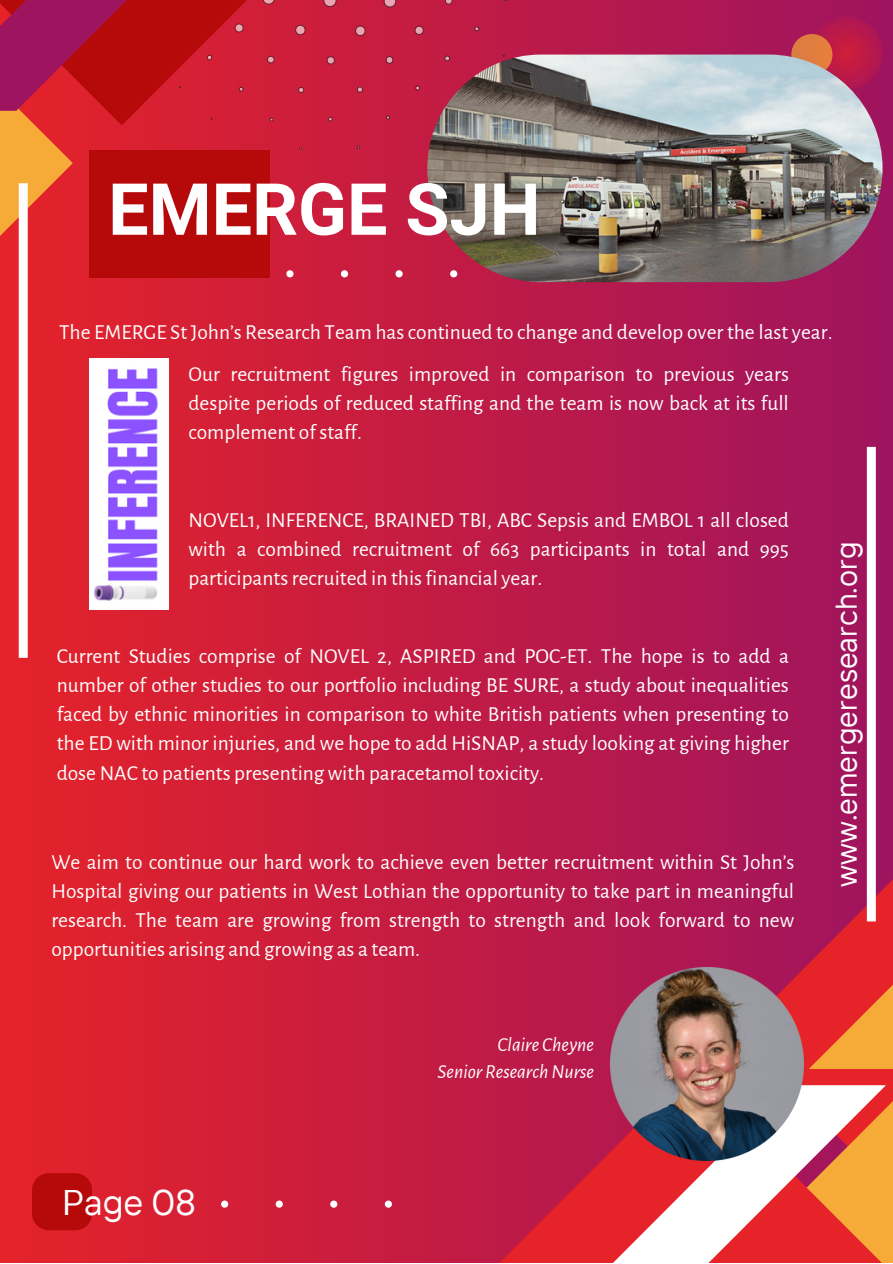
<style>
.page{position:relative;width:893px;height:1264px;background:#fff}
.page>*{position:absolute;margin:0;border:0;box-sizing:border-box;transform-origin:0 0}
.t1{font:700 71.85px "Mardoto";color:#fff}
.t2{font:35.55px "TT Interphases";color:#fff}
.t3{font:30px "TT Interphases";color:#fff}
.t4{font:21.45px/29.2px "Alegreya Sans";color:#fff;text-align:justify}
.t5{font:italic 19.95px "Alegreya Sans";color:#fff}
</style>
<div class="page">
<div style="left:0;top:0;width:892px;height:1262px;background:linear-gradient(to right,#e52329,#9f145f)"></div>
<div style="left:736px;top:806px;width:156px;height:278px;background:#a71658"></div>
<svg style="left:885px;top:1084px;width:7px;height:178px"></svg>
<svg style="left:495px;top:1071px;width:390px;height:191px;background:#c31b42"></svg>
<svg style="left:517px;top:1085px;width:368px;height:177px"></svg>
<svg style="left:808px;top:878px;width:84px;height:191px;background:#d93d37"></svg>
<div style="left:866px;top:447px;width:9px;height:474px;background:#fff"></div>
<svg style="left:32px;top:1173px;width:60px;height:57px;background:#b80b0c"></svg>
<svg style="left:221px;top:1200px;width:7px;height:7px"></svg>
<svg style="left:275px;top:1200px;width:8px;height:7px"></svg>
<svg style="left:330px;top:1200px;width:7px;height:7px"></svg>
<svg style="left:385px;top:1200px;width:7px;height:7px"></svg>
<svg style="left:809px;top:17px;width:73px;height:72px;background:#ba1b49"></svg>
<div style="left:791px;top:34px;width:41px;height:41px;background:#e07e3f;border-radius:50%"></div>
<svg style="left:328px;top:0;width:210px;height:150px;background:#c41e43"></svg>
<svg style="left:0;top:0;width:328px;height:405px;background:#cb1e2b"></svg>
<svg style="left:341px;top:270px;width:7px;height:7px"></svg>
<svg style="left:395px;top:270px;width:7px;height:7px"></svg>
<svg style="left:450px;top:270px;width:7px;height:7px"></svg>
<div style="left:19px;top:183px;width:9px;height:474px;background:#fff"></div>
<img style="left:610px;top:967px;width:193px;height:193px">
<img style="left:427px;top:55px;width:455px;height:227px;border-radius:114px">
<img style="left:89px;top:359px;width:79px;height:250px">
<p class="t1" style="left:108px;top:168px;width:434px">EMERGE SJH</p>
<p class="t4" style="left:59px;top:318px;width:775px">The EMERGE St John’s Research Team has continued to change and develop over the last year.</p>
<p class="t4" style="left:188px;top:359px;width:602px">Our recruitment figures improved in comparison to previous years despite periods of reduced staffing and the team is now back at its full complement of staff.</p>
<p class="t4" style="left:188px;top:505px;width:602px">NOVEL1, INFERENCE, BRAINED TBI, ABC Sepsis and EMBOL 1 all closed with a combined recruitment of 663 participants in total and 995 participants recruited in this financial year.</p>
<p class="t4" style="left:57px;top:641px;width:733px">Current Studies comprise of NOVEL 2, ASPIRED and POC-ET. The hope is to add a number of other studies to our portfolio including BE SURE, a study about inequalities faced by ethnic minorities in comparison to white British patients when presenting to the ED with minor injuries, and we hope to add HiSNAP, a study looking at giving higher dose NAC to patients presenting with paracetamol toxicity.</p>
<p class="t4" style="left:51px;top:847px;width:744px">We aim to continue our hard work to achieve even better recruitment within St John’s Hospital giving our patients in West Lothian the opportunity to take part in meaningful research. The team are growing from strength to strength and look forward to new opportunities arising and growing as a team.</p>
<p class="t5" style="left:497px;top:1035px;width:98px">Claire Cheyne</p>
<p class="t5" style="left:437px;top:1062px;width:158px">Senior ResearchNurse</p>
<p class="t3" style="left:826px;top:886px;width:346px;rotate:-90deg">www.emergeresearch.org</p>
<p class="t2" style="left:62px;top:1178px;width:136px">Page 08</p>
</div>
